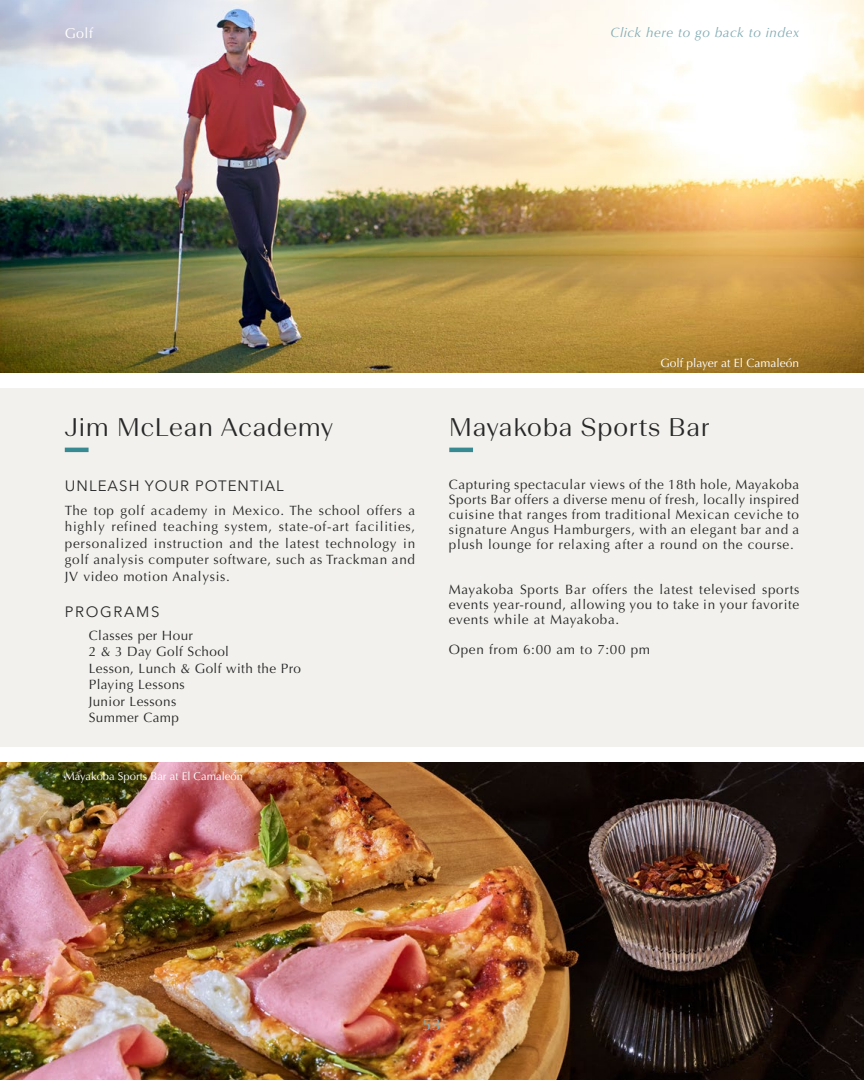
<style>
.page{position:relative;width:864px;height:1080px;background:#fff}
.page>*{position:absolute;margin:0;border:0;box-sizing:border-box;transform-origin:0 0}
.t1{font:300 25.5px "Beausite Slick";letter-spacing:.03em;color:#282828}
.t2{font:16.5px "Optima";color:#83adb5}
.t3{font:15px "Avenir Next";letter-spacing:.07em;color:#282828}
.t4{font:15px "Avenir Next";letter-spacing:.11em;color:#282828}
.t5{font:14.25px "Optima";color:#fff}
.t6{font:13.5px/15px "Optima";letter-spacing:.05em;color:#282828;text-align:justify}
.t7{font:13.5px/16.5px "Optima";letter-spacing:.03em;color:#282828}
.t8{font:italic 13.5px "Optima";letter-spacing:.04em;color:#83adb5}
.t9{font:12px "Optima";color:#fff}
.t10{font:11.25px "Optima";color:#fff}
</style>
<div class="page">
<div style="left:0;top:388px;width:864px;height:359px;background:#f2f1ed"></div>
<img style="left:0;top:0;width:864px;height:372px">
<img style="left:0;top:762px;width:864px;height:318px">
<hr style="left:65px;top:448px;width:24px;height:4px;background:#378a92">
<hr style="left:449px;top:448px;width:24px;height:4px;background:#378a92">
<p class="t5" style="left:65px;top:25px;width:30px">Golf</p>
<p class="t8" style="left:610px;top:25px;width:190px">Click here to go back to index</p>
<p class="t9" style="left:660px;top:356px;width:140px">Golf player at El Camaleón</p>
<h1 class="t1" style="left:65px;top:410px;width:270px">Jim McLean Academy</h1>
<h1 class="t1" style="left:449px;top:410px;width:262px">Mayakoba Sports Bar</h1>
<p class="t3" style="left:65px;top:473px;width:221px">UNLEASH YOUR POTENTIAL</p>
<p class="t6" style="left:65px;top:502px;width:352px;line-height:16.5px">The top golf academy in Mexico. The school offers a highly refined teaching system, state-of-art facilities, personalized instruction and the latest technology in golf analysis computer software, such as Trackman and JV video motion Analysis.</p>
<p class="t4" style="left:65px;top:599px;width:96px">PROGRAMS</p>
<p class="t7" style="left:89px;top:627px;width:214px">Classes per Hour<br>2 &amp; 3 Day Golf School<br>Lesson, Lunch &amp; Golf with the Pro<br>Playing Lessons<br>Junior Lessons<br>Summer Camp</p>
<p class="t10" style="left:65px;top:770px;width:180px">Mayakoba Sports Bar at El Camaleón</p>
<p class="t6" style="left:449px;top:477px;width:352px">Capturing spectacular views of the 18th hole, Mayakoba Sports Bar offers a diverse menu of fresh, locally inspired cuisine that ranges from traditional Mexican ceviche to signature Angus Hamburgers, with an elegant bar and a plush lounge for relaxing after a round on the course.</p>
<p class="t6" style="left:449px;top:582px;width:352px">Mayakoba Sports Bar offers the latest televised sports events year-round, allowing you to take in your favorite events while at Mayakoba.</p>
<p class="t6" style="left:449px;top:642px;width:203px">Open from 6:00 am to 7:00 pm</p>
<p class="t2" style="left:423px;top:1015px;width:20px">53</p>
</div>
